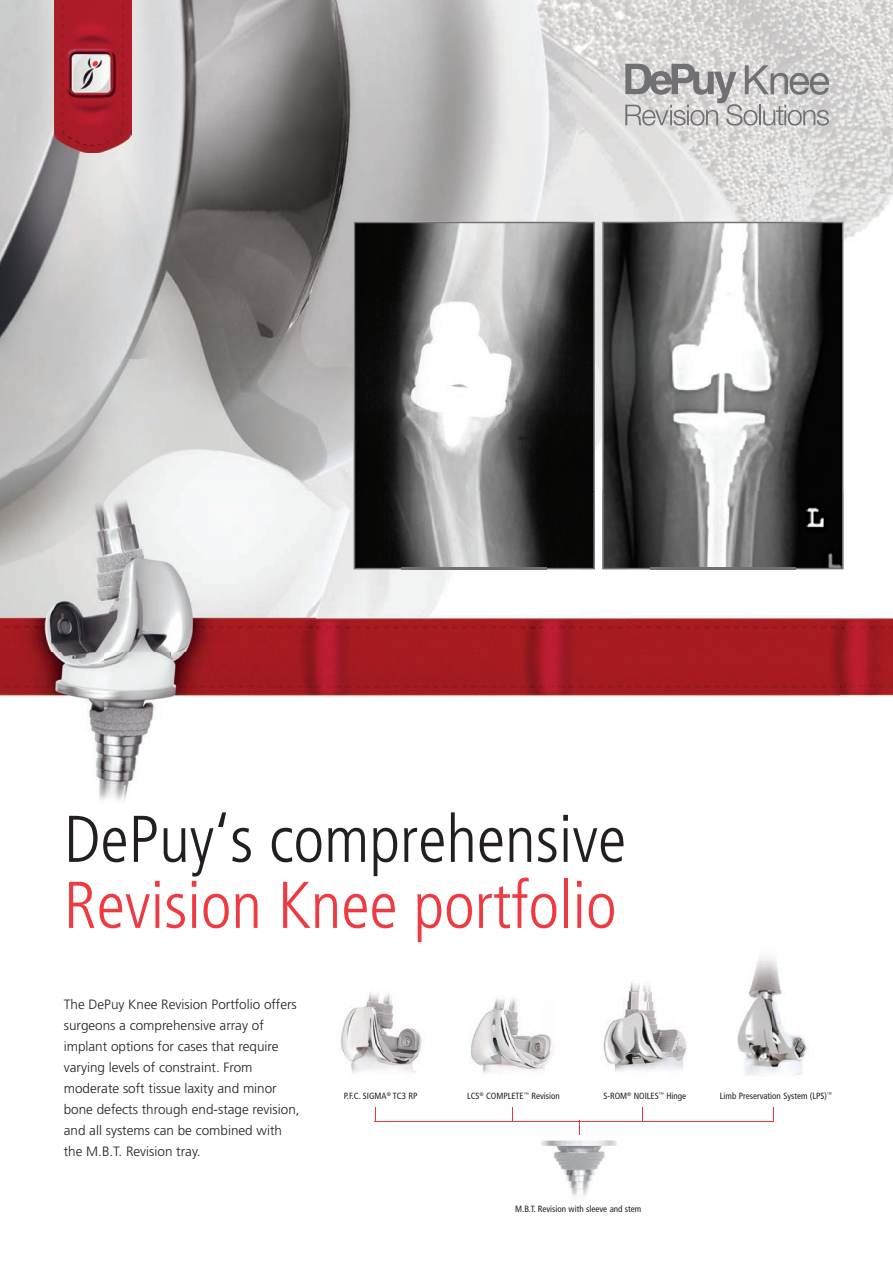
<style>
.page{position:relative;width:893px;height:1263px;background:#fff}
.page>*{position:absolute;margin:0;border:0;box-sizing:border-box;transform-origin:0 0}
.t1{font:300 condensed 66px "Frutiger LT Std";color:#ee3a41}
.t2{font:300 condensed 66px "Frutiger LT Std";color:#231f20}
.t3{font:300 13.5px/21px "Frutiger LT Std";color:#231f20}
.t4{font:condensed 9px "Frutiger LT Std";color:#231f20}
</style>
<div class="page">
<img style="left:0;top:0;width:893px;height:492px">
<svg style="left:602px;top:222px;width:241px;height:346px"></svg>
<svg style="left:354px;top:222px;width:241px;height:346px;background:#727272"></svg>
<img style="left:54px;top:0;width:78px;height:153px">
<img style="left:0;top:652px;width:840px;height:149px">
<img style="left:840px;top:492px;width:53px;height:205px">
<img style="left:0;top:492px;width:368px;height:160px">
<img style="left:578px;top:569px;width:52px;height:83px">
<img style="left:368px;top:569px;width:210px;height:83px">
<img style="left:630px;top:569px;width:211px;height:83px">
<img style="left:602px;top:492px;width:49px;height:77px">
<img style="left:795px;top:492px;width:48px;height:77px">
<img style="left:354px;top:492px;width:48px;height:77px">
<div style="left:546px;top:492px;width:49px;height:77px;background:#070706"></div>
<svg style="left:625px;top:64px;width:204px;height:62px;background:#bab8b9"></svg>
<img style="left:737px;top:957px;width:71px;height:151px">
<img style="left:541px;top:1140px;width:76px;height:57px">
<img style="left:340px;top:992px;width:82px;height:81px">
<img style="left:603px;top:982px;width:84px;height:90px">
<svg style="left:375px;top:1108px;width:1px;height:13px"></svg>
<svg style="left:579px;top:1122px;width:1px;height:13px"></svg>
<svg style="left:773px;top:1108px;width:1px;height:13px"></svg>
<hr style="left:374px;top:1121px;width:400px;height:1px;background:#ee3640">
<img style="left:471px;top:998px;width:83px;height:75px">
<svg style="left:512px;top:1108px;width:1px;height:13px"></svg>
<svg style="left:642px;top:1107px;width:1px;height:14px"></svg>
<h1 class="t2" style="left:64px;top:802px;width:564px">DePuy‘s comprehensive</h1>
<h1 class="t1" style="left:64px;top:868px;width:554px">Revision Knee portfolio</h1>
<p class="t3" style="left:64px;top:994px;width:237px">The DePuy Knee Revision Portfolio offers surgeons a comprehensive array of implant options for cases that require varying levels of constraint. From moderate soft tissue laxity and minor bone defects through end-stage revision, and all systems can be combined with the M.B.T. Revision tray.</p>
<p class="t4" style="left:344px;top:1090px;width:75px">P.F.C. SIGMA<sup>®</sup> TC3 RP</p>
<p class="t4" style="left:603px;top:1090px;width:84px">S-ROM<sup>®</sup> NOILES<sup>™</sup> Hinge</p>
<p class="t4" style="left:720px;top:1090px;width:114px">Limb Preservation System (LPS)<sup>™</sup></p>
<p class="t4" style="left:467px;top:1090px;width:94px">LCS<sup>®</sup> COMPLETE<sup>™</sup> Revision</p>
<p class="t4" style="left:515px;top:1203px;width:128px">M.B.T. Revision with sleeve and stem</p>
</div>
